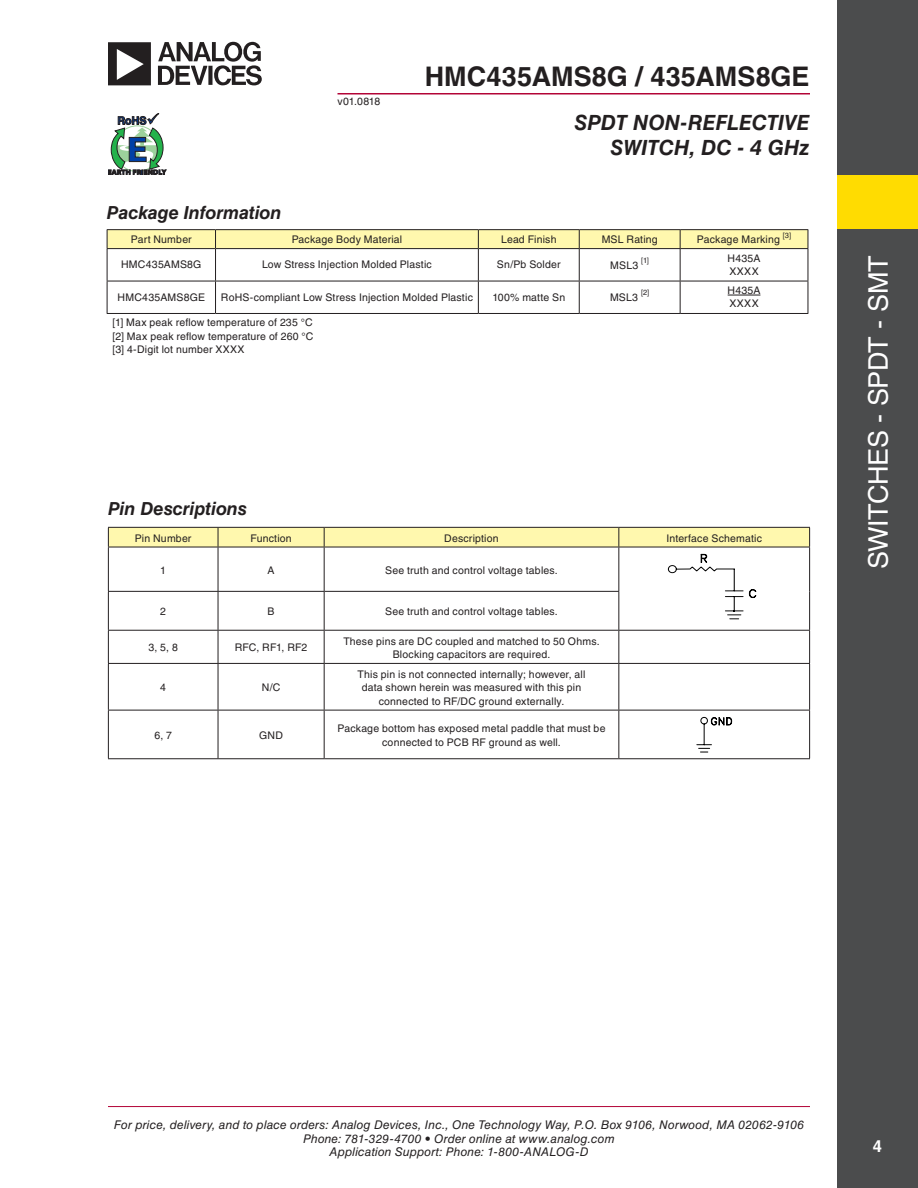
<style>
.page{position:relative;width:918px;height:1188px;background:#fff}
.page>*{position:absolute;margin:0;border:0;box-sizing:border-box;transform-origin:0 0}
.t1{font:700 27px "Helvetica LT Std";letter-spacing:.005em;color:#231f20}
.t2{font:27px "Helvetica LT Std";letter-spacing:-.015em;color:#fff}
.t3{font:italic 700 21px/25.2px "Helvetica LT Std";letter-spacing:-.005em;color:#231f20;text-align:right}
.t4{font:italic 700 18px "Helvetica LT Std";letter-spacing:-.005em;color:#231f20}
.t5{font:700 16.5px "Helvetica LT Std";color:#fff}
.t6{font:italic 12px/13.5px "Helvetica LT Std";letter-spacing:.01em;color:#231f20;text-align:center}
.t7{font:10.5px/13.5px "Helvetica LT Std";letter-spacing:.015em;color:#231f20;text-align:center}
.t8{font:7.5px "Helvetica LT Std";color:#231f20}
</style>
<div class="page">
<hr style="left:108px;top:1106px;width:702px;height:1px;background:#b30437">
<hr style="left:338px;top:93px;width:472px;height:1px;background:#b30437">
<svg style="left:108px;top:113px;width:58px;height:62px"></svg>
<div style="left:837px;top:0;width:81px;height:1188px;background:#4b4c4d"></div>
<div style="left:837px;top:175px;width:81px;height:54px;background:#ffdc01"></div>
<svg style="left:108px;top:42px;width:154px;height:43px"></svg>
<hr style="left:107px;top:229px;width:109px;height:1px;background:#231f20">
<hr style="left:216px;top:229px;width:262px;height:1px;background:#231f20">
<hr style="left:478px;top:229px;width:101px;height:1px;background:#231f20">
<hr style="left:579px;top:229px;width:101px;height:1px;background:#231f20">
<hr style="left:680px;top:229px;width:128px;height:1px;background:#231f20">
<svg style="left:107px;top:230px;width:702px;height:19px;background:#faf3ab"></svg>
<hr style="left:107px;top:248px;width:109px;height:1px;background:#231f20">
<hr style="left:107px;top:249px;width:1px;height:32px;background:#231f20">
<hr style="left:216px;top:248px;width:262px;height:1px;background:#231f20">
<hr style="left:215px;top:249px;width:1px;height:32px;background:#231f20">
<hr style="left:478px;top:248px;width:101px;height:1px;background:#231f20">
<hr style="left:478px;top:249px;width:1px;height:32px;background:#231f20">
<hr style="left:579px;top:248px;width:101px;height:1px;background:#231f20">
<hr style="left:579px;top:249px;width:1px;height:32px;background:#231f20">
<hr style="left:680px;top:248px;width:128px;height:1px;background:#231f20">
<hr style="left:680px;top:249px;width:1px;height:32px;background:#231f20">
<hr style="left:808px;top:249px;width:1px;height:32px;background:#231f20">
<hr style="left:107px;top:281px;width:109px;height:1px;background:#231f20">
<hr style="left:107px;top:281px;width:1px;height:32px;background:#231f20">
<hr style="left:216px;top:281px;width:262px;height:1px;background:#231f20">
<hr style="left:215px;top:281px;width:1px;height:32px;background:#231f20">
<hr style="left:478px;top:281px;width:101px;height:1px;background:#231f20">
<hr style="left:478px;top:281px;width:1px;height:32px;background:#231f20">
<hr style="left:579px;top:281px;width:101px;height:1px;background:#231f20">
<hr style="left:579px;top:281px;width:1px;height:32px;background:#231f20">
<hr style="left:680px;top:281px;width:128px;height:1px;background:#231f20">
<hr style="left:680px;top:281px;width:1px;height:32px;background:#231f20">
<hr style="left:808px;top:281px;width:1px;height:32px;background:#231f20">
<hr style="left:107px;top:313px;width:109px;height:1px;background:#231f20">
<hr style="left:216px;top:313px;width:262px;height:1px;background:#231f20">
<hr style="left:478px;top:313px;width:101px;height:1px;background:#231f20">
<hr style="left:579px;top:313px;width:101px;height:1px;background:#231f20">
<hr style="left:680px;top:313px;width:128px;height:1px;background:#231f20">
<hr style="left:728px;top:295px;width:32px;height:1px;background:#231f20">
<svg style="left:108px;top:527px;width:702px;height:20px;background:#eee7a3"></svg>
<hr style="left:108px;top:547px;width:110px;height:1px;background:#231f20">
<hr style="left:108px;top:547px;width:1px;height:44px;background:#231f20">
<hr style="left:218px;top:547px;width:106px;height:1px;background:#231f20">
<hr style="left:218px;top:547px;width:1px;height:44px;background:#231f20">
<hr style="left:324px;top:547px;width:295px;height:1px;background:#231f20">
<hr style="left:324px;top:547px;width:1px;height:44px;background:#231f20">
<hr style="left:619px;top:547px;width:191px;height:1px;background:#231f20">
<hr style="left:618px;top:547px;width:1px;height:44px;background:#231f20">
<hr style="left:809px;top:547px;width:1px;height:44px;background:#231f20">
<hr style="left:108px;top:591px;width:110px;height:1px;background:#231f20">
<hr style="left:108px;top:592px;width:1px;height:38px;background:#231f20">
<hr style="left:218px;top:591px;width:106px;height:1px;background:#231f20">
<hr style="left:218px;top:592px;width:1px;height:38px;background:#231f20">
<hr style="left:324px;top:591px;width:295px;height:1px;background:#231f20">
<hr style="left:324px;top:592px;width:1px;height:38px;background:#231f20">
<hr style="left:618px;top:592px;width:1px;height:38px;background:#231f20">
<hr style="left:809px;top:591px;width:1px;height:39px;background:#231f20">
<hr style="left:108px;top:630px;width:110px;height:1px;background:#231f20">
<hr style="left:108px;top:631px;width:1px;height:32px;background:#231f20">
<hr style="left:218px;top:630px;width:106px;height:1px;background:#231f20">
<hr style="left:218px;top:631px;width:1px;height:32px;background:#231f20">
<hr style="left:324px;top:630px;width:295px;height:1px;background:#231f20">
<hr style="left:324px;top:631px;width:1px;height:32px;background:#231f20">
<hr style="left:619px;top:630px;width:191px;height:1px;background:#231f20">
<hr style="left:618px;top:631px;width:1px;height:32px;background:#231f20">
<hr style="left:809px;top:631px;width:1px;height:32px;background:#231f20">
<hr style="left:108px;top:663px;width:110px;height:1px;background:#231f20">
<hr style="left:108px;top:664px;width:1px;height:46px;background:#231f20">
<hr style="left:218px;top:663px;width:106px;height:1px;background:#231f20">
<hr style="left:218px;top:664px;width:1px;height:46px;background:#231f20">
<hr style="left:324px;top:663px;width:295px;height:1px;background:#231f20">
<hr style="left:324px;top:664px;width:1px;height:46px;background:#231f20">
<hr style="left:619px;top:663px;width:191px;height:1px;background:#231f20">
<hr style="left:618px;top:664px;width:1px;height:46px;background:#231f20">
<hr style="left:809px;top:664px;width:1px;height:46px;background:#231f20">
<hr style="left:108px;top:710px;width:110px;height:1px;background:#231f20">
<hr style="left:108px;top:710px;width:1px;height:48px;background:#231f20">
<hr style="left:218px;top:710px;width:106px;height:1px;background:#231f20">
<hr style="left:218px;top:710px;width:1px;height:48px;background:#231f20">
<hr style="left:324px;top:710px;width:295px;height:1px;background:#231f20">
<hr style="left:324px;top:710px;width:1px;height:48px;background:#231f20">
<hr style="left:619px;top:710px;width:191px;height:1px;background:#231f20">
<hr style="left:618px;top:710px;width:1px;height:48px;background:#231f20">
<hr style="left:809px;top:710px;width:1px;height:48px;background:#231f20">
<hr style="left:108px;top:758px;width:110px;height:1px;background:#231f20">
<hr style="left:218px;top:758px;width:106px;height:1px;background:#231f20">
<hr style="left:324px;top:758px;width:295px;height:1px;background:#231f20">
<hr style="left:619px;top:758px;width:191px;height:1px;background:#231f20">
<svg style="left:668px;top:554px;width:88px;height:65px"></svg>
<svg style="left:696px;top:717px;width:36px;height:35px"></svg>
<h3 class="t4" style="left:107px;top:201px;width:176px">Package Information</h3>
<p class="t7" style="left:338px;top:94px;width:44px">v01.0818</p>
<h1 class="t1" style="left:425px;top:60px;width:386px">HMC435AMS8G / 435AMS8GE</h1>
<h2 class="t3" style="left:574px;top:109px;width:237px">SPDT NON-REFLECTIVE<br>SWITCH, DC - 4 GHz</h2>
<p class="t7" style="left:131px;top:232px;width:62px">Part Number</p>
<p class="t7" style="left:292px;top:232px;width:112px">Package Body Material</p>
<p class="t7" style="left:501px;top:232px;width:57px">Lead Finish</p>
<p class="t7" style="left:602px;top:232px;width:58px">MSL Rating</p>
<p class="t7" style="left:697px;top:232px;width:96px">Package Marking <sup>[3]</sup></p>
<p class="t7" style="left:121px;top:258px;width:82px">HMC435AMS8G</p>
<p class="t7" style="left:262px;top:258px;width:171px">Low Stress Injection Molded Plastic</p>
<p class="t7" style="left:497px;top:258px;width:65px">Sn/Pb Solder</p>
<p class="t7" style="left:610px;top:258px;width:30px">MSL3</p>
<p class="t8" style="left:641px;top:256px;width:9px">[1]</p>
<p class="t7" style="left:728px;top:251px;width:34px;text-align:left">H435A<br>XXXX</p>
<p class="t8" style="left:641px;top:288px;width:10px">[2]</p>
<p class="t7" style="left:728px;top:284px;width:34px;text-align:left">H435A<br>XXXX</p>
<p class="t7" style="left:118px;top:290px;width:89px">HMC435AMS8GE</p>
<p class="t7" style="left:221px;top:290px;width:253px">RoHS-compliant Low Stress Injection Molded Plastic</p>
<p class="t7" style="left:492px;top:290px;width:74px">100% matte Sn</p>
<p class="t7" style="left:610px;top:291px;width:30px">MSL3</p>
<p class="t7" style="left:112px;top:316px;width:203px;text-align:justify">[1] Max peak reflow temperature of 235 °C [2] Max peak reflow temperature of 260 °C [3] 4-Digit lot number XXXX</p>
<h3 class="t4" style="left:108px;top:498px;width:140px">Pin Descriptions</h3>
<p class="t7" style="left:135px;top:531px;width:58px">Pin Number</p>
<p class="t7" style="left:250px;top:531px;width:43px">Function</p>
<p class="t7" style="left:444px;top:531px;width:56px">Description</p>
<p class="t7" style="left:666px;top:531px;width:97px">Interface Schematic</p>
<p class="t7" style="left:160px;top:563px;width:7px">1</p>
<p class="t7" style="left:268px;top:563px;width:9px">A</p>
<p class="t7" style="left:385px;top:563px;width:174px">See truth and control voltage tables.</p>
<p class="t7" style="left:160px;top:605px;width:7px">2</p>
<p class="t7" style="left:268px;top:605px;width:9px">B</p>
<p class="t7" style="left:385px;top:605px;width:174px">See truth and control voltage tables.</p>
<p class="t7" style="left:148px;top:641px;width:31px">3, 5, 8</p>
<p class="t7" style="left:235px;top:641px;width:74px">RFC, RF1, RF2</p>
<p class="t7" style="left:343px;top:634px;width:258px">These pins are DC coupled and matched to 50 Ohms.<br>Blocking capacitors are required.</p>
<p class="t7" style="left:160px;top:681px;width:7px">4</p>
<p class="t7" style="left:262px;top:681px;width:20px">N/C</p>
<p class="t7" style="left:358px;top:667px;width:229px">This pin is not connected internally; however, all data shown herein was measured with this pin connected to RF/DC ground externally.</p>
<p class="t7" style="left:154px;top:728px;width:19px">6, 7</p>
<p class="t7" style="left:259px;top:728px;width:25px">GND</p>
<p class="t7" style="left:337px;top:722px;width:270px">Package bottom has exposed metal paddle that must be connected to PCB RF ground as well.</p>
<h1 class="t2" style="left:863px;top:569px;width:315px;rotate:-90deg">SWITCHES - SPDT - SMT</h1>
<p class="t6" style="left:114px;top:1118px;width:692px">For price, delivery, and to place orders: Analog Devices, Inc., One Technology Way, P.O. Box 9106, Norwood, MA 02062-9106<br>Phone: 781-329-4700 • Order online at www.analog.com<br>Application Support: Phone: 1-800-ANALOG-D</p>
<h3 class="t5" style="left:873px;top:1136px;width:11px">4</h3>
</div>
